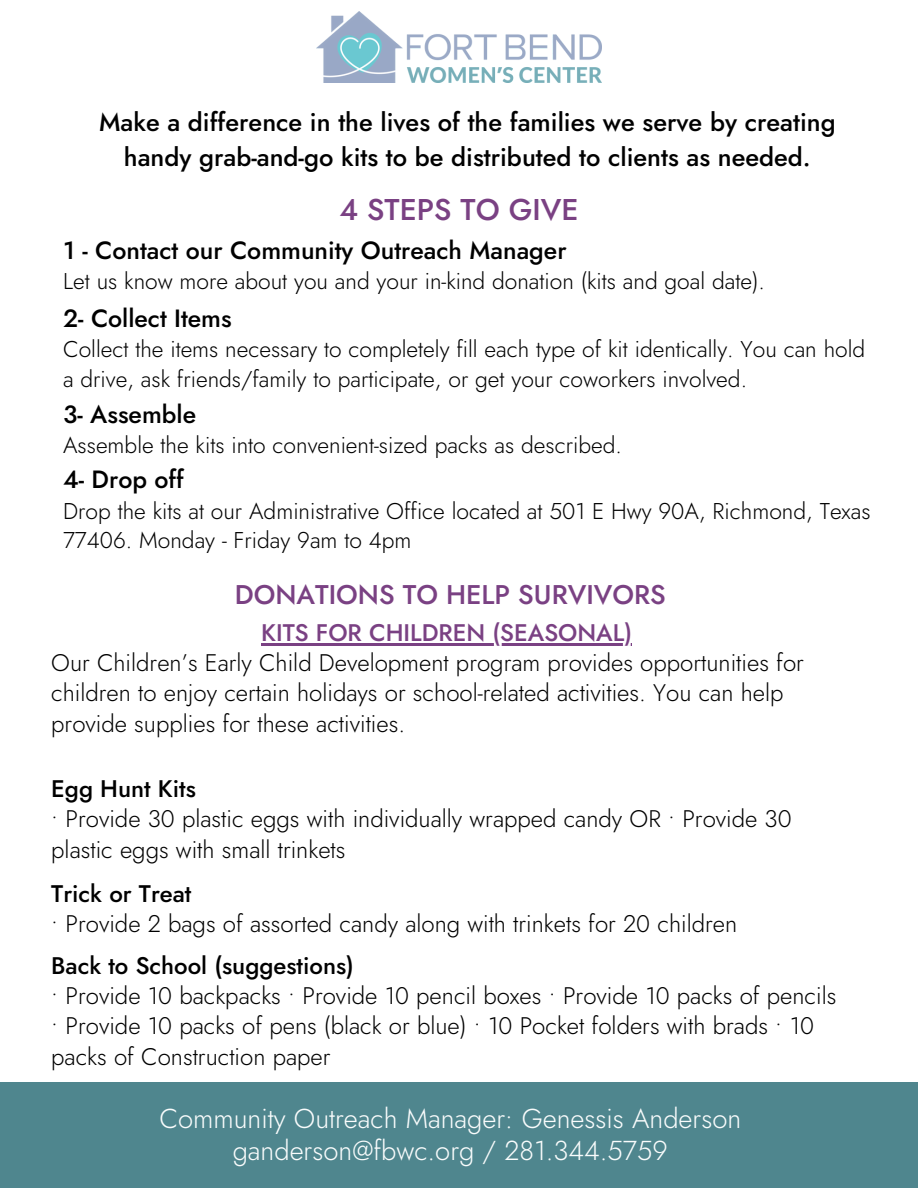
<style>
.page{position:relative;width:918px;height:1188px;background:#fff}
.page>*{position:absolute;margin:0;border:0;box-sizing:border-box;transform-origin:0 0}
.t1{font:500 30px "Jost";color:#7a4183}
.t2{font:300 27.3px/32.4px "Jost";color:#f9fcfc;text-align:center}
.t3{font:500 27px "Jost";color:#7a4183}
.t4{font:500 25.5px/34.8px "Jost";color:#000;text-align:center}
.t5{font:500 24.9px "Jost";color:#000}
.t6{font:300 24px/30.3px "Jost";color:#000}
.t7{font:500 24px "Jost";color:#000}
.t8{font:500 24px "Jost";color:#7a4183}
.t9{font:300 22.8px/29.5px "Jost";color:#000}
</style>
<div class="page">
<div style="left:0;top:1083px;width:918px;height:105px;background:#4f868e"></div>
<img style="left:317px;top:12px;width:285px;height:71px">
<hr style="left:261px;top:643px;width:371px;height:2px;background:#7a4183">
<p class="t4" style="left:99px;top:104px;width:738px">Make a difference in the lives of the families we serve by creating handy grab-and-go kits to be distributed to clients as needed.</p>
<p class="t1" style="left:339px;top:188px;width:241px">4 STEPS TO GIVE</p>
<p class="t5" style="left:63px;top:232px;width:505px">1 - Contact our Community Outreach Manager</p>
<p class="t9" style="left:63px;top:267px;width:703px">Let us know more about you and your in-kind donation (kits and goal date).</p>
<p class="t5" style="left:63px;top:300px;width:170px">2- Collect Items</p>
<p class="t9" style="left:63px;top:335px;width:804px">Collect the items necessary to completely fill each type of kit identically. You can hold a drive, ask friends/family to participate, or get your coworkers involved.</p>
<p class="t5" style="left:63px;top:396px;width:135px">3- Assemble</p>
<p class="t9" style="left:63px;top:431px;width:560px">Assemble the kits into convenient-sized packs as described.</p>
<p class="t5" style="left:63px;top:461px;width:122px">4- Drop off</p>
<p class="t9" style="left:63px;top:496px;width:809px">Drop the kits at our Administrative Office located at 501 E Hwy 90A, Richmond, Texas<br>77406. Monday - Friday 9am to 4pm</p>
<p class="t3" style="left:235px;top:575px;width:433px">DONATIONS TO HELP SURVIVORS</p>
<p class="t8" style="left:261px;top:615px;width:372px">KITS FOR CHILDREN (SEASONAL)</p>
<p class="t6" style="left:51px;top:648px;width:754px">Our Children’s Early Child Development program provides opportunities for children to enjoy certain holidays or school-related activities. You can help provide supplies for these activities.</p>
<p class="t7" style="left:51px;top:771px;width:146px">Egg Hunt Kits</p>
<p class="t6" style="left:51px;top:804px;width:742px">• Provide 30 plastic eggs with individually wrapped candy OR • Provide 30 plastic eggs with small trinkets</p>
<p class="t7" style="left:51px;top:876px;width:142px">Trick or Treat</p>
<p class="t6" style="left:51px;top:909px;width:687px">• Provide 2 bags of assorted candy along with trinkets for 20 children</p>
<p class="t7" style="left:51px;top:948px;width:304px">Back to School (suggestions)</p>
<p class="t6" style="left:51px;top:981px;width:787px">• Provide 10 backpacks • Provide 10 pencil boxes • Provide 10 packs of pencils</p>
<p class="t6" style="left:51px;top:1011px;width:764px">• Provide 10 packs of pens (black or blue) • 10 Pocket folders with brads • 10 packs of Construction paper</p>
<p class="t2" style="left:159px;top:1102px;width:583px">Community Outreach Manager: Genessis Anderson ganderson@fbwc.org / 281.344.5759</p>
</div>
